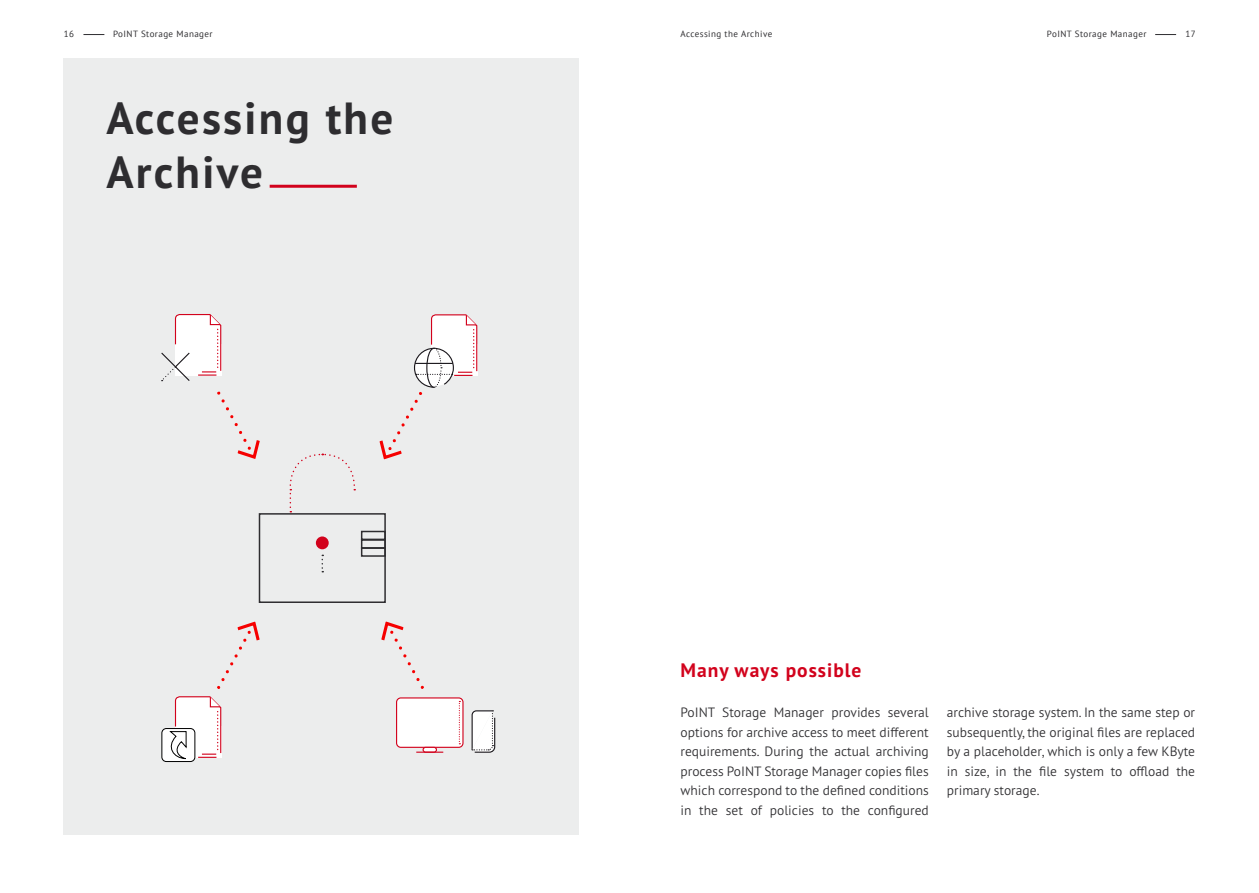
<style>
.page{position:relative;width:1259px;height:893px;background:#fff}
.page>*{position:absolute;margin:0;border:0;box-sizing:border-box;transform-origin:0 0}
.t1{font:700 45px/54px "PT Sans Pro";letter-spacing:.05em;color:#2e2d30}
.t2{font:700 19.5px "PT Sans Pro";letter-spacing:.05em;color:#d2021c}
.t3{font:300 13.5px/19.5px "PT Sans Pro";color:#2e2d30;text-align:justify}
.t4{font:9px "PT Sans";letter-spacing:.05em;color:#2e2d30}
</style>
<div class="page">
<svg style="left:1155px;top:34px;width:21px;height:1px"></svg>
<svg style="left:83px;top:34px;width:21px;height:1px"></svg>
<div style="left:64px;top:58px;width:515px;height:777px;background:#eceded"></div>
<div style="left:259px;top:513px;width:127px;height:90px;border:2px solid #2e2d30"></div>
<svg style="left:289px;top:453px;width:67px;height:59px"></svg>
<div style="left:361px;top:531px;width:25px;height:9px;border:2px solid #2e2d30"></div>
<div style="left:361px;top:539px;width:25px;height:10px;border:2px solid #2e2d30"></div>
<div style="left:361px;top:547px;width:25px;height:10px;border:2px solid #2e2d30"></div>
<div style="left:316px;top:536px;width:13px;height:13px;background:#d2021c;border-radius:50%"></div>
<svg style="left:321px;top:555px;width:2px;height:17px"></svg>
<hr style="left:270px;top:185px;width:87px;height:3px;background:#d2021c">
<div style="left:396px;top:698px;width:67px;height:49px;background:#fff;border-radius:4px"></div>
<div style="left:396px;top:697px;width:67px;height:51px;border:1px solid #d2021c;border-radius:4px"></div>
<div style="left:423px;top:747px;width:13px;height:5px;background:#fff;border-radius:2px"></div>
<div style="left:422px;top:747px;width:15px;height:6px;border:1px solid #d2021c;border-radius:2px"></div>
<svg style="left:416px;top:752px;width:27px;height:1px"></svg>
<svg style="left:459px;top:701px;width:1px;height:43px"></svg>
<svg style="left:471px;top:710px;width:25px;height:43px"></svg>
<div style="left:162px;top:728px;width:33px;height:33px;background:#fff;border-radius:4px"></div>
<div style="left:161px;top:728px;width:34px;height:34px;border:1px solid #000;border-radius:4px"></div>
<svg style="left:166px;top:696px;width:56px;height:63px"></svg>
<svg style="left:161px;top:314px;width:61px;height:68px"></svg>
<svg style="left:217px;top:621px;width:43px;height:68px"></svg>
<svg style="left:381px;top:621px;width:43px;height:68px"></svg>
<svg style="left:217px;top:391px;width:43px;height:68px"></svg>
<svg style="left:379px;top:314px;width:99px;height:145px"></svg>
<p class="t4" style="left:64px;top:28px;width:12px">16</p>
<p class="t4" style="left:113px;top:28px;width:101px">PoINT Storage Manager</p>
<p class="t4" style="left:1047px;top:28px;width:101px">PoINT Storage Manager</p>
<p class="t4" style="left:1185px;top:28px;width:12px">17</p>
<p class="t4" style="left:680px;top:28px;width:93px">Accessing the Archive</p>
<h1 class="t1" style="left:106px;top:90px;width:288px">Accessing the<br>Archive</h1>
<h2 class="t2" style="left:680px;top:657px;width:182px">Many ways possible</h2>
<p class="t3" style="left:680px;top:702px;width:250px">PoINT Storage Manager provides several options for archive access to meet different requirements. During the actual archiving process PoINT Storage Manager copies files which correspond to the defined conditions in the set of policies to the configured</p>
<p class="t3" style="left:947px;top:702px;width:250px">archive storage system. In the same step or subsequently, the original files are replaced by a placeholder, which is only a few KByte in size, in the file system to offload the primary storage.</p>
</div>
